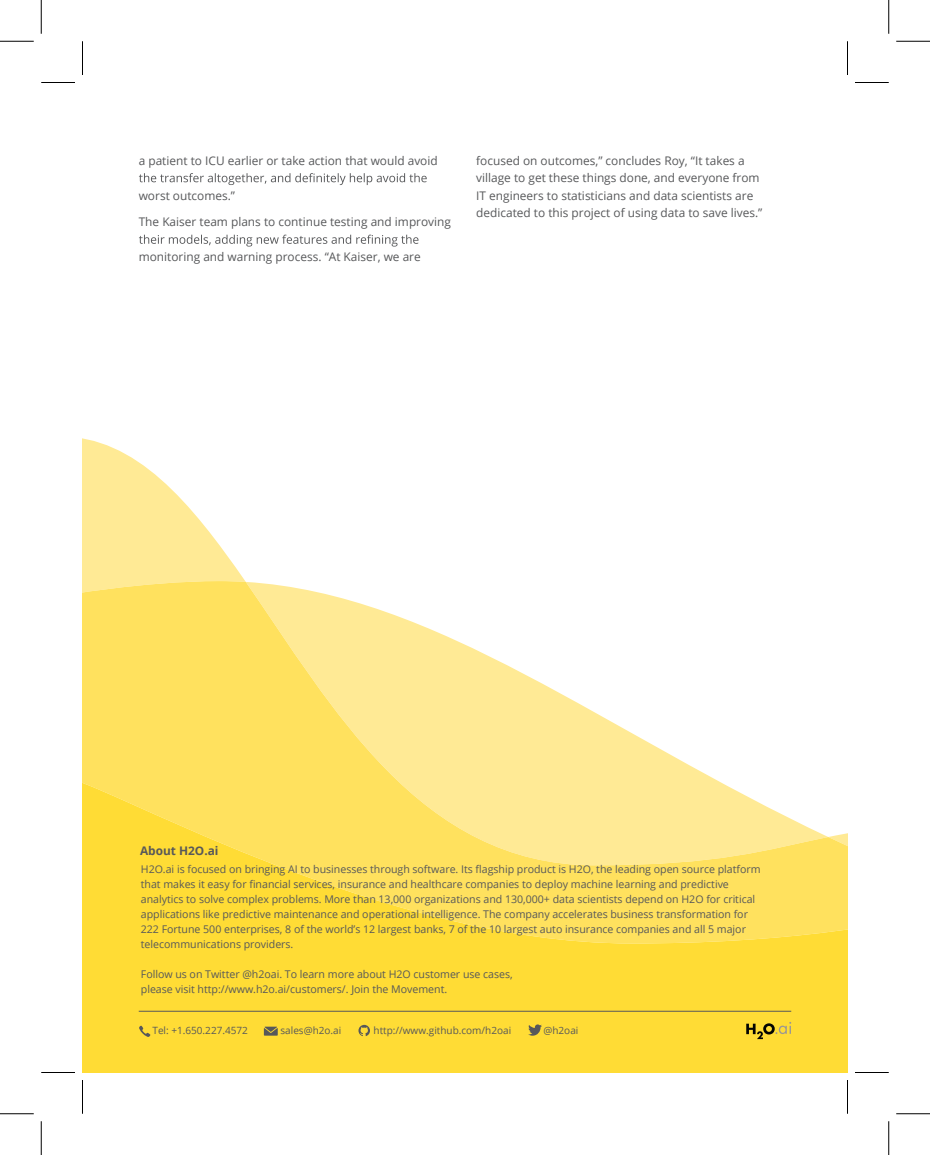
<style>
.page{position:relative;width:930px;height:1155px;background:#fff}
.page>*{position:absolute;margin:0;border:0;box-sizing:border-box;transform-origin:0 0}
.t1{font:11.88px/17.5px "Open Sans";color:#57585a}
.t2{font:700 11.88px "Open Sans";color:#57585a}
.t3{font:10.62px/15px "Open Sans";letter-spacing:-.005em;color:#57585a}
.t4{font:10px "Open Sans";color:#57585a}
</style>
<div class="page">
<svg style="left:82px;top:438px;width:163px;height:143px;fill:#ffea95"></svg>
<svg style="left:82px;top:581px;width:627px;height:195px"></svg>
<svg style="left:82px;top:776px;width:766px;height:296px;background:#fedf50"></svg>
<svg style="left:139px;top:173px;width:288px;height:12px"></svg>
<svg style="left:139px;top:235px;width:280px;height:12px"></svg>
<svg style="left:746px;top:1022px;width:45px;height:17px"></svg>
<hr style="left:139px;top:1011px;width:652px;height:1px;background:#57585a">
<svg style="left:528px;top:1024px;width:14px;height:12px"></svg>
<svg style="left:358px;top:1025px;width:12px;height:11px"></svg>
<svg style="left:139px;top:1026px;width:12px;height:11px"></svg>
<svg style="left:264px;top:1027px;width:14px;height:9px"></svg>
<hr style="left:41px;top:82px;width:34px;height:1px;background:#000">
<hr style="left:855px;top:82px;width:34px;height:1px;background:#000">
<hr style="left:41px;top:1072px;width:34px;height:1px;background:#000">
<hr style="left:855px;top:1072px;width:34px;height:1px;background:#000">
<hr style="left:82px;top:41px;width:1px;height:34px;background:#000">
<hr style="left:82px;top:1080px;width:1px;height:34px;background:#000">
<hr style="left:847px;top:41px;width:1px;height:34px;background:#000">
<hr style="left:847px;top:1080px;width:1px;height:34px;background:#000">
<hr style="left:0;top:41px;width:34px;height:1px;background:#000">
<hr style="left:896px;top:41px;width:34px;height:1px;background:#000">
<hr style="left:0;top:1114px;width:34px;height:1px;background:#000">
<hr style="left:896px;top:1114px;width:34px;height:1px;background:#000">
<hr style="left:41px;top:0;width:1px;height:34px;background:#000">
<hr style="left:41px;top:1121px;width:1px;height:34px;background:#000">
<hr style="left:889px;top:0;width:1px;height:34px;background:#000">
<hr style="left:889px;top:1121px;width:1px;height:34px;background:#000">
<p class="t1" style="left:139px;top:151px;width:301px">a patient to ICU earlier or take action that would avoid</p>
<p class="t1" style="left:139px;top:186px;width:98px">worst outcomes.”</p>
<p class="t1" style="left:139px;top:213px;width:314px">The Kaiser team plans to continue testing and improving</p>
<p class="t1" style="left:139px;top:248px;width:284px">monitoring and warning process. “At Kaiser, we are</p>
<p class="t1" style="left:476px;top:151px;width:288px">focused on outcomes,” concludes Roy, “It takes a village to get these things done, and everyone from IT engineers to statisticians and data scientists are dedicated to this project of using data to save lives.”</p>
<p class="t2" style="left:140px;top:843px;width:80px">About H2O.ai</p>
<p class="t3" style="left:141px;top:861px;width:621px">H2O.ai is focused on bringing AI to businesses through software. Its flagship product is H2O, the leading open source platform that makes it easy for financial services, insurance and healthcare companies to deploy machine learning and predictive analytics to solve complex problems. More than 13,000 organizations and 130,000+ data scientists depend on H2O for critical applications like predictive maintenance and operational intelligence. The company accelerates business transformation for 222 Fortune 500 enterprises, 8 of the world’s 12 largest banks, 7 of the 10 largest auto insurance companies and all 5 major telecommunications providers.</p>
<p class="t3" style="left:141px;top:966px;width:373px">Follow us on Twitter @h2oai. To learn more about H2O customer use cases, please visit http://www.h2o.ai/customers/. Join the Movement.</p>
<p class="t4" style="left:152px;top:1024px;width:97px">Tel: +1.650.227.4572</p>
<p class="t4" style="left:280px;top:1024px;width:62px">sales@h2o.ai</p>
<p class="t4" style="left:374px;top:1024px;width:139px">http://www.github.com/h2oai</p>
<p class="t4" style="left:543px;top:1024px;width:36px">@h2oai</p>
</div>
